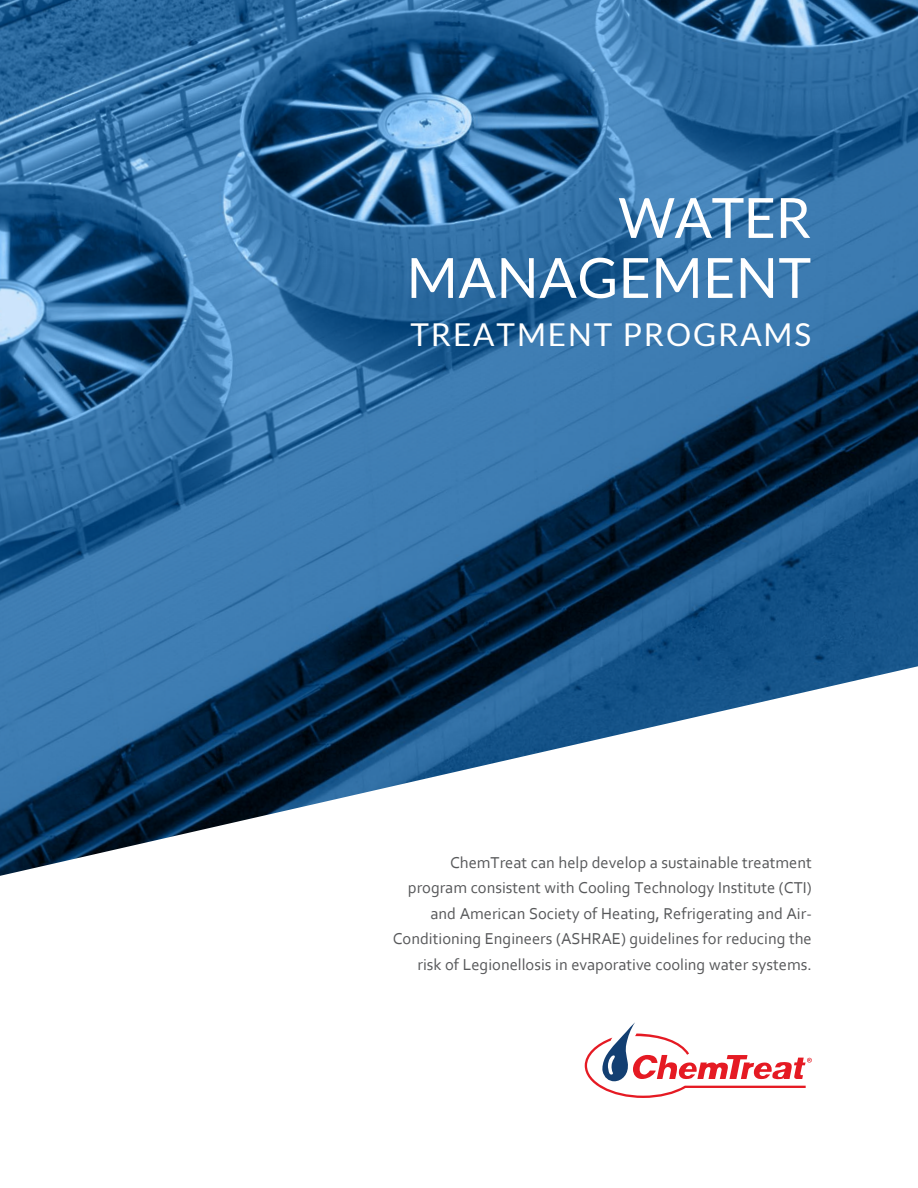
<style>
.page{position:relative;width:918px;height:1188px;background:#fff}
.page>*{position:absolute;margin:0;border:0;box-sizing:border-box;transform-origin:0 0}
.t1{font:55.5px/60px "Lato";letter-spacing:.01em;color:#fff;text-align:right}
.t2{font:31.5px "Lato";letter-spacing:.06em;color:#fff}
.t3{font:16.5px/25.5px "Corbel";color:#57585a;text-align:right}
</style>
<div class="page">
<img style="left:0;top:0;width:918px;height:876px">
<svg style="left:585px;top:1022px;width:227px;height:76px"></svg>
<h1 class="t1" style="left:407px;top:187px;width:406px">WATER<br>MANAGEMENT</h1>
<h2 class="t2" style="left:410px;top:317px;width:402px">TREATMENT PROGRAMS</h2>
<p class="t3" style="left:393px;top:849px;width:420px">ChemTreat can help develop a sustainable treatment program consistent with Cooling Technology Institute (CTI) and American Society of Heating, Refrigerating and Air-Conditioning Engineers (ASHRAE) guidelines for reducing the risk of Legionellosis in evaporative cooling water systems.</p>
</div>
